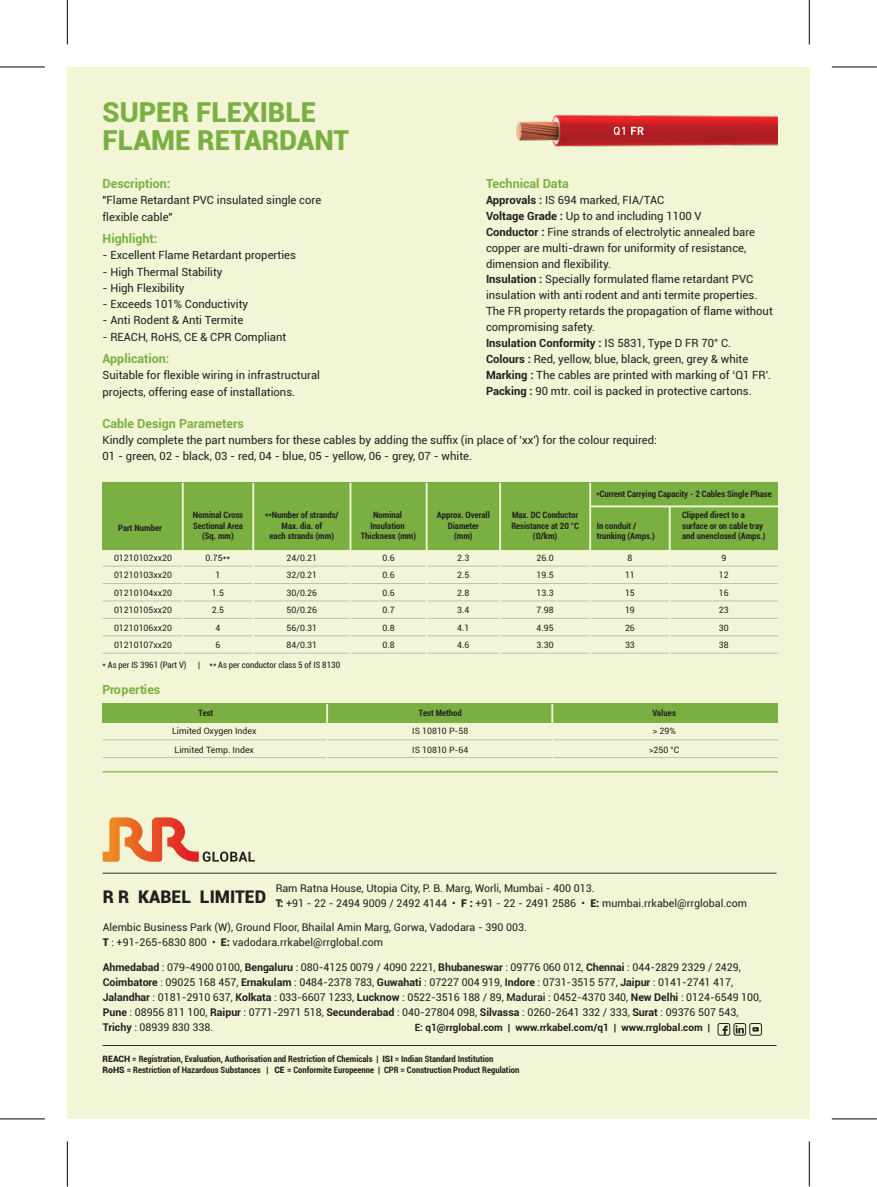
<style>
.page{position:relative;width:877px;height:1187px;background:#fff}
.page>*{position:absolute;margin:0;border:0;box-sizing:border-box;transform-origin:0 0}
.t1{font:900 27.5px/27.5px "Roboto";color:#7ab042}
.t2{font:900 17.5px "Roboto";color:#231f20}
.t3{font:700 12.5px "Roboto";color:#7ab042}
.t4{font:700 12.5px "Roboto";letter-spacing:-.02em;color:#7ab042}
.t5{font:11.25px/15.9px "Roboto";color:#231f20}
.t6{font:10.62px/15px "Roboto";letter-spacing:-.005em;color:#231f20}
.t7{font:700 10px "Roboto";color:#231f20}
.t8{font:700 condensed 8.75px/10.5px "Roboto";color:#231f20;text-align:center}
.t9{font:8.75px/17.5px "Roboto";color:#231f20;text-align:justify}
.t10{font:condensed 8.75px "Roboto";color:#231f20}
.s1{font-weight:700}
.s2{font-weight:900}
.s3{font-weight:500}
.s4{font-stretch:condensed}
.s5{font-weight:900;font-stretch:normal}
</style>
<div class="page">
<div style="left:67px;top:67px;width:742px;height:1051px;background:#f2f6d6"></div>
<hr style="left:67px;top:0;width:1px;height:44px;background:#000">
<hr style="left:0;top:67px;width:45px;height:1px;background:#000">
<hr style="left:0;top:1118px;width:45px;height:1px;background:#000">
<hr style="left:67px;top:1141px;width:1px;height:45px;background:#000">
<hr style="left:809px;top:0;width:1px;height:44px;background:#000">
<hr style="left:831px;top:67px;width:45px;height:1px;background:#000">
<hr style="left:831px;top:1118px;width:45px;height:1px;background:#000">
<hr style="left:809px;top:1141px;width:1px;height:45px;background:#000">
<img style="left:516px;top:114px;width:262px;height:33px">
<svg style="left:614px;top:127px;width:10px;height:8px"></svg>
<svg style="left:631px;top:127px;width:12px;height:8px"></svg>
<hr style="left:103px;top:771px;width:675px;height:1px;background:#7ab042">
<hr style="left:103px;top:757px;width:675px;height:1px;background:#bcbec0">
<hr style="left:103px;top:739px;width:675px;height:1px;background:#bcbec0">
<div style="left:103px;top:704px;width:675px;height:19px;background:#7ab042"></div>
<hr style="left:326px;top:704px;width:2px;height:55px;background:#f2f6d6">
<hr style="left:551px;top:704px;width:2px;height:55px;background:#f2f6d6">
<hr style="left:103px;top:618px;width:675px;height:1px;background:#bcbec0">
<hr style="left:103px;top:600px;width:675px;height:1px;background:#bcbec0">
<hr style="left:103px;top:583px;width:675px;height:1px;background:#bcbec0">
<hr style="left:103px;top:566px;width:675px;height:1px;background:#bcbec0">
<hr style="left:103px;top:635px;width:675px;height:1px;background:#bcbec0">
<hr style="left:103px;top:653px;width:675px;height:1px;background:#bcbec0">
<div style="left:103px;top:483px;width:675px;height:67px;background:#7ab042"></div>
<hr style="left:499px;top:483px;width:2px;height:171px;background:#f2f6d6">
<hr style="left:590px;top:505px;width:188px;height:2px;background:#f2f6d6">
<hr style="left:182px;top:483px;width:2px;height:171px;background:#f2f6d6">
<hr style="left:252px;top:483px;width:2px;height:171px;background:#f2f6d6">
<hr style="left:349px;top:483px;width:2px;height:171px;background:#f2f6d6">
<hr style="left:426px;top:483px;width:1px;height:171px;background:#f2f6d6">
<hr style="left:589px;top:483px;width:2px;height:171px;background:#f2f6d6">
<hr style="left:668px;top:506px;width:2px;height:148px;background:#f2f6d6">
<svg style="left:103px;top:817px;width:152px;height:44px"></svg>
<hr style="left:103px;top:1045px;width:673px;height:1px;background:#2c2b29">
<hr style="left:103px;top:873px;width:673px;height:1px;background:#2c2b29">
<svg style="left:717px;top:1023px;width:45px;height:13px"></svg>
<h1 class="t1" style="left:103px;top:98px;width:248px">SUPER FLEXIBLE<br>FLAME RETARDANT</h1>
<p class="t3" style="left:103px;top:175px;width:69px">Description:</p>
<p class="t5" style="left:103px;top:192px;width:220px;line-height:16.2px">"Flame Retardant PVC insulated single core flexible cable"</p>
<p class="t3" style="left:103px;top:230px;width:56px">Highlight:</p>
<p class="t5" style="left:103px;top:247px;width:195px">- Excellent Flame Retardant properties</p>
<p class="t5" style="left:103px;top:263px;width:121px">- High Thermal Stability</p>
<p class="t5" style="left:103px;top:279px;width:83px">- High Flexibility</p>
<p class="t5" style="left:103px;top:296px;width:147px">- Exceeds 101% Conductivity</p>
<p class="t5" style="left:103px;top:312px;width:142px">- Anti Rodent &amp; Anti Termite</p>
<p class="t5" style="left:103px;top:328px;width:185px">- REACH, RoHS, CE &amp; CPR Compliant</p>
<p class="t3" style="left:103px;top:350px;width:68px">Application:</p>
<p class="t5" style="left:103px;top:367px;width:219px;line-height:16.2px">Suitable for flexible wiring in infrastructural projects, offering ease of installations.</p>
<p class="t3" style="left:486px;top:175px;width:84px">Technical Data</p>
<p class="t5" style="left:486px;top:192px;width:288px"><span class="s1">Approvals :</span> IS 694 marked, FIA/TAC<br><span class="s1">Voltage Grade :</span> Up to and including 1100 V<br><span class="s1">Conductor :</span> Fine strands of electrolytic annealed bare copper are multi-drawn for uniformity of resistance, dimension and flexibility.<br><span class="s1">Insulation :</span> Specially formulated flame retardant PVC insulation with anti rodent and anti termite properties.<br>The FR property retards the propagation of flame without compromising safety.<br><span class="s1">Insulation Conformity :</span> IS 5831, Type D FR 70° C.<br><span class="s1">Colours :</span> Red, yellow, blue, black, green, grey &amp; white <span class="s1">Marking :</span> The cables are printed with marking of ‘Q1 FR'.<br><span class="s1">Packing :</span> 90 mtr. coil is packed in protective cartons.</p>
<p class="t3" style="left:103px;top:414px;width:143px">Cable Design Parameters</p>
<p class="t5" style="left:103px;top:431px;width:556px;line-height:16.2px">Kindly complete the part numbers for these cables by adding the suffix (in place of 'xx') for the colour required:<br>01 - green, 02 - black, 03 - red, 04 - blue, 05 - yellow, 06 - grey, 07 - white.</p>
<p class="t8" style="left:118px;top:522px;width:45px">Part Number</p>
<p class="t8" style="left:265px;top:509px;width:75px">**Number of strands/<br>Max. dia. of<br>each strands (mm)</p>
<p class="t8" style="left:437px;top:509px;width:54px">Approx. Overall<br>Diameter<br>(mm)</p>
<p class="t8" style="left:511px;top:509px;width:69px">Max. DC Conductor<br>Resistance at 20 °C (Ω/km)</p>
<p class="t8" style="left:193px;top:509px;width:52px">Nominal Cross<br>Sectional Area (Sq. mm)</p>
<p class="t8" style="left:361px;top:509px;width:57px">Nominal<br>Insulation<br>Thickness (mm)</p>
<p class="t8" style="left:596px;top:488px;width:177px">*Current Carrying Capacity - 2 Cables Single Phase</p>
<p class="t8" style="left:682px;top:509px;width:85px;text-align:left">Clipped direct to a surface or on cable tray and unenclosed (Amps.)</p>
<p class="t8" style="left:596px;top:520px;width:60px;text-align:left">In conduit / trunking (Amps.)</p>
<p class="t9" style="left:114px;top:548px;width:60px">01210102xx20<br>01210103xx20<br>01210104xx20<br>01210105xx20<br>01210106xx20<br>01210107xx20</p>
<p class="t9" style="left:206px;top:548px;width:26px;text-align:center">0.75**<br>1<br>1.5<br>2.5<br>4<br>6</p>
<p class="t9" style="left:286px;top:548px;width:32px">24/0.21<br>32/0.21<br>30/0.26<br>50/0.26<br>56/0.31<br>84/0.31</p>
<p class="t9" style="left:382px;top:548px;width:14px">0.6<br>0.6<br>0.6<br>0.7<br>0.8<br>0.8</p>
<p class="t9" style="left:457px;top:548px;width:14px">2.3<br>2.5<br>2.8<br>3.4<br>4.1<br>4.6</p>
<p class="t9" style="left:536px;top:548px;width:19px">26.0<br>19.5<br>13.3<br>7.98<br>4.95<br>3.30</p>
<p class="t9" style="left:625px;top:548px;width:11px;text-align:left">8<br>11<br>15<br>19<br>26<br>33</p>
<p class="t9" style="left:719px;top:548px;width:11px;text-align:left">9<br>12<br>16<br>23<br>30<br>38</p>
<p class="t10" style="left:103px;top:659px;width:85px">* As per IS 3961 (Part V)</p>
<p class="t10" style="left:198px;top:659px;width:144px">| ** As per conductor class 5 of IS 8130</p>
<p class="t4" style="left:103px;top:680px;width:59px">Properties</p>
<p class="t8" style="left:198px;top:707px;width:16px">Test</p>
<p class="t8" style="left:419px;top:707px;width:44px">Test Method</p>
<p class="t8" style="left:652px;top:707px;width:25px">Values</p>
<p class="t9" style="left:172px;top:721px;width:86px;line-height:18.8px">Limited Oxygen Index<br>Limited Temp. Index</p>
<p class="t9" style="left:412px;top:721px;width:58px;line-height:18.8px">IS 10810 P-58<br>IS 10810 P-64</p>
<p class="t9" style="left:649px;top:721px;width:32px;line-height:18.8px;text-align:center">&gt; 29% &gt;250 °C</p>
<h2 class="t2" style="left:103px;top:884px;width:165px">R R KABEL LIMITED</h2>
<p class="t6" style="left:276px;top:880px;width:473px">Ram Ratna House, Utopia City, P. B. Marg, Worli, Mumbai - 400 013.<br><span class="s2">T:</span> +91 - 22 - 2494 9009 / 2492 4144 • <span class="s2">F :</span> +91 - 22 - 2491 2586 • <span class="s2">E:</span> mumbai.rrkabel@rrglobal.com</p>
<p class="t6" style="left:103px;top:919px;width:425px">Alembic Business Park (W), Ground Floor, Bhailal Amin Marg, Gorwa, Vadodara - 390 003.<br><span class="s2">T</span> : +91-265-6830 800 • <span class="s2">E:</span> vadodara.rrkabel@rrglobal.com</p>
<p class="t6" style="left:103px;top:959px;width:660px"><span class="s1">Ahmedabad</span> : 079-4900 0100, <span class="s1">Bengaluru</span> : 080-4125 0079 / 4090 2221, <span class="s1">Bhubaneswar</span> : 09776 060 012, <span class="s1">Chennai</span> : 044-2829 2329 / 2429, <span class="s1">Coimbatore</span> : 09025 168 457, <span class="s1">Ernakulam</span> : 0484-2378 783, <span class="s1">Guwahati</span> : 07227 004 919, <span class="s1">Indore</span> : 0731-3515 577, <span class="s1">Jaipur</span> : 0141-2741 417, <span class="s1">Jalandhar</span> : 0181-2910 637, <span class="s1">Kolkata</span> : 033-6607 1233, <span class="s1">Lucknow</span> : 0522-3516 188 / 89, <span class="s3">Madurai</span> : 0452-4370 340, <span class="s1">New Delhi</span> : 0124-6549 100, <span class="s1">Pune</span> : 08956 811 100, <span class="s1">Raipur</span> : 0771-2971 518, <span class="s1">Secunderabad</span> : 040-27804 098, <span class="s1">Silvassa</span> : 0260-2641 332 / 333, <span class="s1">Surat</span> : 09376 507 543, <span class="s1">Trichy</span> : 08939 830 338.</p>
<p class="t7" style="left:414px;top:1020px;width:297px">E: q1@rrglobal.com | www.rrkabel.com/q1 | www.rrglobal.com <span class="s4">|</span></p>
<p class="t8" style="left:103px;top:1052px;width:418px;line-height:11.2px;text-align:left"><span class="s5">REACH</span> = Registration, Evaluation, Authorisation and Restriction of Chemicals | <span class="s5">ISI</span> = Indian Standard Institution<br><span class="s5">RoHS</span> = Restriction of Hazardous Substances | <span class="s5">CE</span> = Conformite Europeenne | CPR = Construction Product Regulation</p>
</div>
